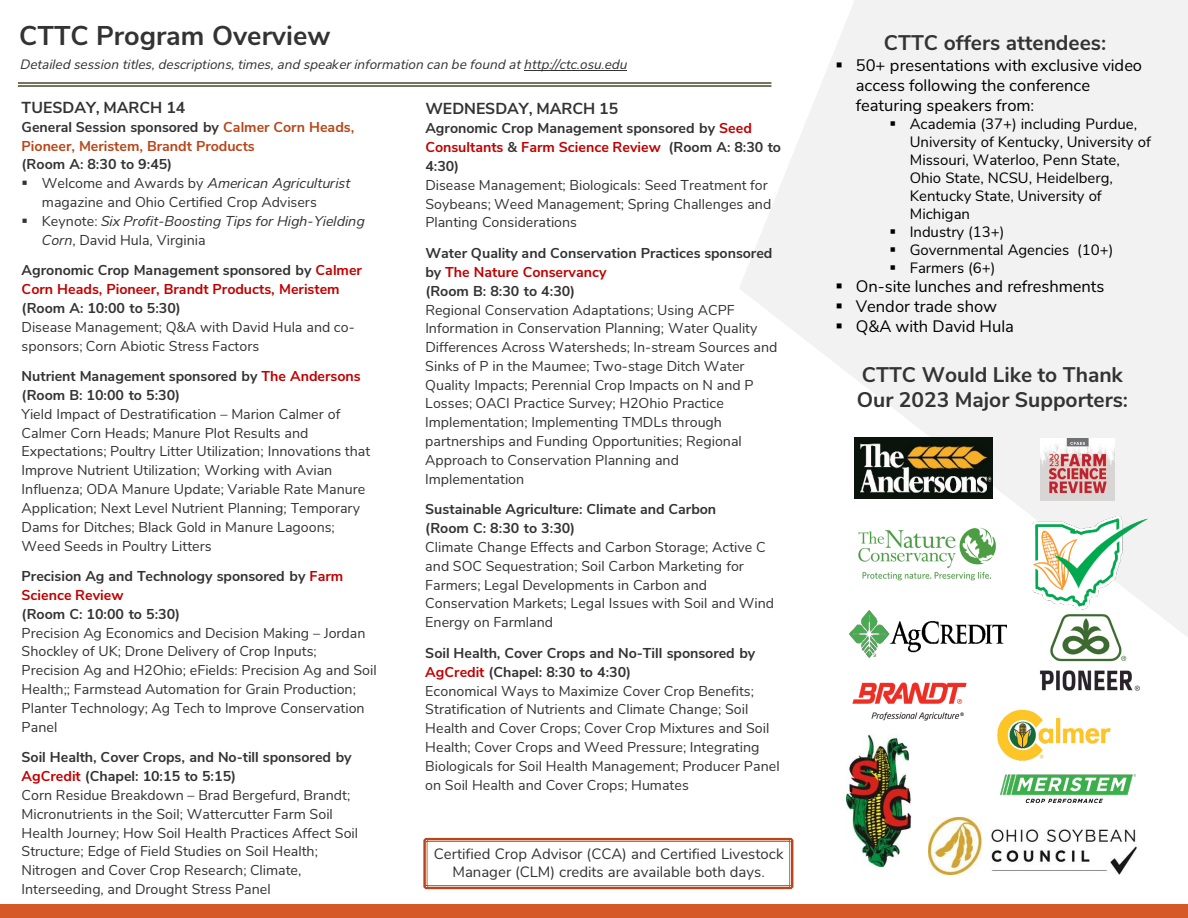
<style>
.page{position:relative;width:1188px;height:918px;background:#fff}
.page>*{position:absolute;margin:0;border:0;box-sizing:border-box;transform-origin:0 0}
.t1{font:700 27px "Buckeye Sans";color:#333}
.t2{font:700 21px/25.2px "Buckeye Sans";color:#333}
.t3{font:16.5px/19.8px "Buckeye Sans";letter-spacing:-.005em;color:#000}
.t4{font:700 15.9px "Buckeye Sans";color:#333}
.t5{font:15px/18px "Buckeye Sans";color:#000}
.t6{font:15px/18px "Buckeye Sans";color:#333;text-align:center}
.t7{font:14.25px/18.8px "Buckeye Sans";color:#333}
.t8{font:700 14.25px/18.9px "Buckeye Sans";color:#333}
.t9{font:700 14.25px/18.8px "Buckeye Sans";color:#c00000}
.t10{font:700 14.25px/18.9px "Buckeye Sans";color:#b8461a}
.t11{font:italic 14.25px/18.8px "Buckeye Sans";color:#333}
.t12{font:italic 13.5px "Buckeye Sans";letter-spacing:.005em;color:#333}
.s1{color:#333}
.s2{font-style:italic}
.s3{font-style:normal}
.s4{color:#c00000}
</style>
<div class="page">
<svg style="left:739px;top:0;width:449px;height:637px;fill:#f2f2f2"></svg>
<svg style="left:423px;top:838px;width:370px;height:51px"></svg>
<hr style="left:524px;top:70px;width:103px;height:1px;background:#333">
<img style="left:928px;top:818px;width:209px;height:56px">
<img style="left:849px;top:611px;width:158px;height:47px">
<img style="left:847px;top:735px;width:65px;height:132px">
<img style="left:854px;top:437px;width:139px;height:62px">
<hr style="left:18px;top:85px;width:753px;height:2px;background:#4a452a">
<hr style="left:18px;top:82px;width:753px;height:2px;background:#4a452a">
<img style="left:1032px;top:516px;width:116px;height:93px">
<img style="left:854px;top:523px;width:148px;height:62px">
<img style="left:1039px;top:614px;width:101px;height:77px">
<img style="left:1000px;top:775px;width:136px;height:28px">
<img style="left:852px;top:682px;width:115px;height:39px">
<img style="left:997px;top:709px;width:114px;height:52px">
<div style="left:0;top:905px;width:1188px;height:13px;background:#d65828"></div>
<img style="left:1040px;top:439px;width:75px;height:62px">
<p class="t1" style="left:19px;top:16px;width:313px">CTTC Program Overview</p>
<p class="t12" style="left:21px;top:55px;width:608px">Detailed session titles, descriptions, times, and speaker information can be found at http://ctc.osu.edu</p>
<p class="t4" style="left:22px;top:95px;width:165px">TUESDAY, MARCH 14</p>
<p class="t10" style="left:22px;top:117px;width:334px"><span class="s1">General Session sponsored by</span> Calmer Corn Heads,<br>Pioneer, Meristem, Brandt Products</p>
<p class="t8" style="left:22px;top:154px;width:152px">(Room A: 8:30 to 9:45)</p>
<p class="t7" style="left:42px;top:173px;width:310px;text-indent:-20px">▪ Welcome and Awards by <span class="s2">American Agriculturist </span>magazine and Ohio Certified Crop Advisers</p>
<p class="t11" style="left:42px;top:211px;width:324px;text-indent:-20px">▪ <span class="s3">Keynote:</span> Six Profit-Boosting Tips for High-Yielding<br>Corn<span class="s3">, David Hula, Virginia</span></p>
<p class="t9" style="left:22px;top:260px;width:342px"><span class="s1">Agronomic Crop Management sponsored by</span> Calmer<br>Corn Heads, Pioneer, Brandt Products, Meristem</p>
<p class="t8" style="left:22px;top:298px;width:161px">(Room A: 10:00 to 5:30)</p>
<p class="t7" style="left:22px;top:316px;width:335px">Disease Management; Q&amp;A with David Hula and co&shy;sponsors; Corn Abiotic Stress Factors</p>
<p class="t8" style="left:22px;top:366px;width:340px">Nutrient Management sponsored by <span class="s4">The Andersons </span>(Room B: 10:00 to 5:30)</p>
<p class="t7" style="left:22px;top:404px;width:350px">Yield Impact of Destratification – Marion Calmer of Calmer Corn Heads; Manure Plot Results and Expectations; Poultry Litter Utilization; Innovations that Improve Nutrient Utilization; Working with Avian Influenza; ODA Manure Update; Variable Rate Manure Application; Next Level Nutrient Planning; Temporary Dams for Ditches; Black Gold in Manure Lagoons; Weed Seeds in Poultry Litters</p>
<p class="t8" style="left:22px;top:566px;width:323px">Precision Ag and Technology sponsored by <span class="s4">Farm<br>Science Review</span></p>
<p class="t8" style="left:22px;top:604px;width:160px">(Room C: 10:00 to 5:30)</p>
<p class="t7" style="left:22px;top:622px;width:357px">Precision Ag Economics and Decision Making – Jordan Shockley of UK; Drone Delivery of Crop Inputs; Precision Ag and H2Ohio; eFields: Precision Ag and Soil Health;; Farmstead Automation for Grain Production; Planter Technology; Ag Tech to Improve Conservation Panel</p>
<p class="t8" style="left:22px;top:747px;width:332px">Soil Health, Cover Crops, and No-till sponsored by<br><span class="s4">AgCredit</span> (Chapel: 10:15 to 5:15)</p>
<p class="t7" style="left:22px;top:785px;width:338px">Corn Residue Breakdown – Brad Bergefurd, Brandt; Micronutrients in the Soil; Wattercutter Farm Soil Health Journey; How Soil Health Practices Affect Soil Structure; Edge of Field Studies on Soil Health; Nitrogen and Cover Crop Research; Climate, Interseeding, and Drought Stress Panel</p>
<p class="t4" style="left:425px;top:97px;width:194px">WEDNESDAY, MARCH 15</p>
<p class="t8" style="left:425px;top:118px;width:357px">Agronomic Crop Management sponsored by <span class="s4">Seed<br>Consultants</span> &amp; <span class="s4">Farm Science Review</span> (Room A: 8:30 to<br>4:30)</p>
<p class="t7" style="left:425px;top:175px;width:348px">Disease Management; Biologicals: Seed Treatment for<br>Soybeans; Weed Management; Spring Challenges and<br>Planting Considerations</p>
<p class="t8" style="left:425px;top:243px;width:349px">Water Quality and Conservation Practices sponsored by <span class="s4">The Nature Conservancy</span></p>
<p class="t8" style="left:425px;top:280px;width:151px">(Room B: 8:30 to 4:30)</p>
<p class="t7" style="left:425px;top:299px;width:354px">Regional Conservation Adaptations; Using ACPF Information in Conservation Planning; Water Quality Differences Across Watersheds; In-stream Sources and Sinks of P in the Maumee; Two-stage Ditch Water Quality Impacts; Perennial Crop Impacts on N and P Losses; OACI Practice Survey; H2Ohio Practice Implementation; Implementing TMDLs through partnerships and Funding Opportunities; Regional Approach to Conservation Planning and Implementation</p>
<p class="t8" style="left:425px;top:499px;width:292px">Sustainable Agriculture: Climate and Carbon</p>
<p class="t8" style="left:425px;top:518px;width:151px">(Room C: 8:30 to 3:30)</p>
<p class="t7" style="left:425px;top:537px;width:350px">Climate Change Effects and Carbon Storage; Active C and SOC Sequestration; Soil Carbon Marketing for Farmers; Legal Developments in Carbon and Conservation Markets; Legal Issues with Soil and Wind Energy on Farmland</p>
<p class="t8" style="left:425px;top:643px;width:332px">Soil Health, Cover Crops and No-Till sponsored by<br><span class="s4">AgCredit</span> (Chapel: 8:30 to 4:30)</p>
<p class="t7" style="left:425px;top:680px;width:356px">Economical Ways to Maximize Cover Crop Benefits; Stratification of Nutrients and Climate Change; Soil Health and Cover Crops; Cover Crop Mixtures and Soil Health; Cover Crops and Weed Pressure; Integrating Biologicals for Soil Health Management; Producer Panel on Soil Health and Cover Crops; Humates</p>
<p class="t6" style="left:434px;top:843px;width:351px">Certified Crop Advisor (CCA) and Certified Livestock<br>Manager (CLM) credits are available both days.</p>
<p class="t2" style="left:884px;top:29px;width:224px">CTTC offers attendees:</p>
<p class="t3" style="left:856px;top:54px;width:288px;text-indent:-20px">▪ 50+ presentations with exclusive video access following the conference featuring speakers from:</p>
<p class="t5" style="left:910px;top:114px;width:243px;text-indent:-20px">▪ Academia (37+) including Purdue,<br>University of Kentucky, University of<br>Missouri, Waterloo, Penn State,<br>Ohio State, NCSU, Heidelberg,<br>Kentucky State, University of<br>Michigan</p>
<p class="t5" style="left:889px;top:222px;width:117px">▪ Industry (13+)</p>
<p class="t5" style="left:889px;top:240px;width:226px">▪ Governmental Agencies (10+)</p>
<p class="t5" style="left:889px;top:258px;width:108px">▪ Farmers (6+)</p>
<p class="t3" style="left:835px;top:276px;width:270px">▪ On-site lunches and refreshments</p>
<p class="t3" style="left:835px;top:295px;width:163px">▪ Vendor trade show</p>
<p class="t3" style="left:835px;top:315px;width:180px">▪ Q&amp;A with David Hula</p>
<p class="t2" style="left:857px;top:361px;width:273px">CTTC Would Like to Thank<br>Our 2023 Major Supporters:</p>
</div>
